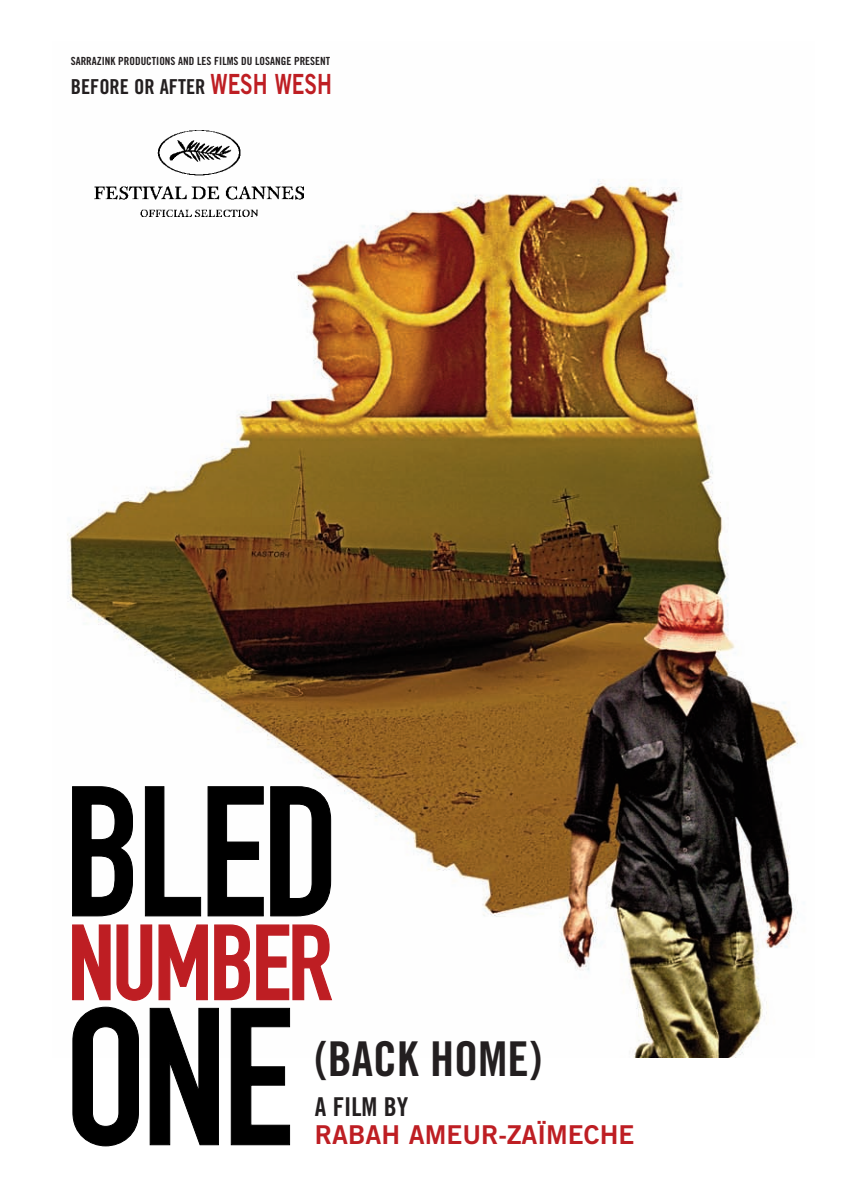
<style>
.page{position:relative;width:855px;height:1188px;background:#fff}
.page>*{position:absolute;margin:0;border:0;box-sizing:border-box;transform-origin:0 0}
.t1{font:191.6px "DIN Engschrift Std";color:#000}
.t2{font:181.4px "DIN Engschrift Std";color:#000}
.t3{font:104.8px "DIN Engschrift Std";letter-spacing:-.025em;color:#be1e23}
.t4{font:48px "Trade Gothic Bold Cond Twenty";color:#231f20}
.t5{font:26px "Trade Gothic Bold Two";color:#be1e23}
.t6{font:26px "Trade Gothic Bold Cond Twenty";color:#231f20}
.t7{font:20.6px "Trade Gothic Bold Cond Twenty";color:#231f20}
.t8{font:11.2px "Trade Gothic Bold Cond Twenty";color:#231f20}
.s1{font-family:"Trade Gothic Bold Two";font-size:27.8px;color:#be1e23}
</style>
<div class="page">
<img style="left:67px;top:179px;width:732px;height:878px">
<svg style="left:72px;top:786px;width:61px;height:130px"></svg>
<svg style="left:145px;top:786px;width:56px;height:130px"></svg>
<svg style="left:207px;top:786px;width:57px;height:130px"></svg>
<svg style="left:270px;top:786px;width:61px;height:130px"></svg>
<svg style="left:71px;top:924px;width:262px;height:222px"></svg>
<img style="left:95px;top:130px;width:208px;height:87px">
<p class="t8" style="left:71px;top:57px;width:261px">SARRAZINK PRODUCTIONS AND LES FILMS DU LOSANGE PRESENT</p>
<h3 class="t7" style="left:71px;top:79px;width:262px">BEFORE OR AFTER <span class="s1">WESH WESH</span></h3>
<h2 class="t2" style="left:64px;top:787px;width:277px">BLED</h2>
<h3 class="t3" style="left:68px;top:925px;width:266px">NUMBER</h3>
<h1 class="t1" style="left:65px;top:1008px;width:229px">ONE</h1>
<h3 class="t4" style="left:314px;top:1041px;width:229px">(BACK HOME)</h3>
<h3 class="t6" style="left:315px;top:1097px;width:95px">A FILM BY</h3>
<h3 class="t5" style="left:315px;top:1125px;width:321px">RABAH AMEUR-ZAÏMECHE</h3>
</div>
